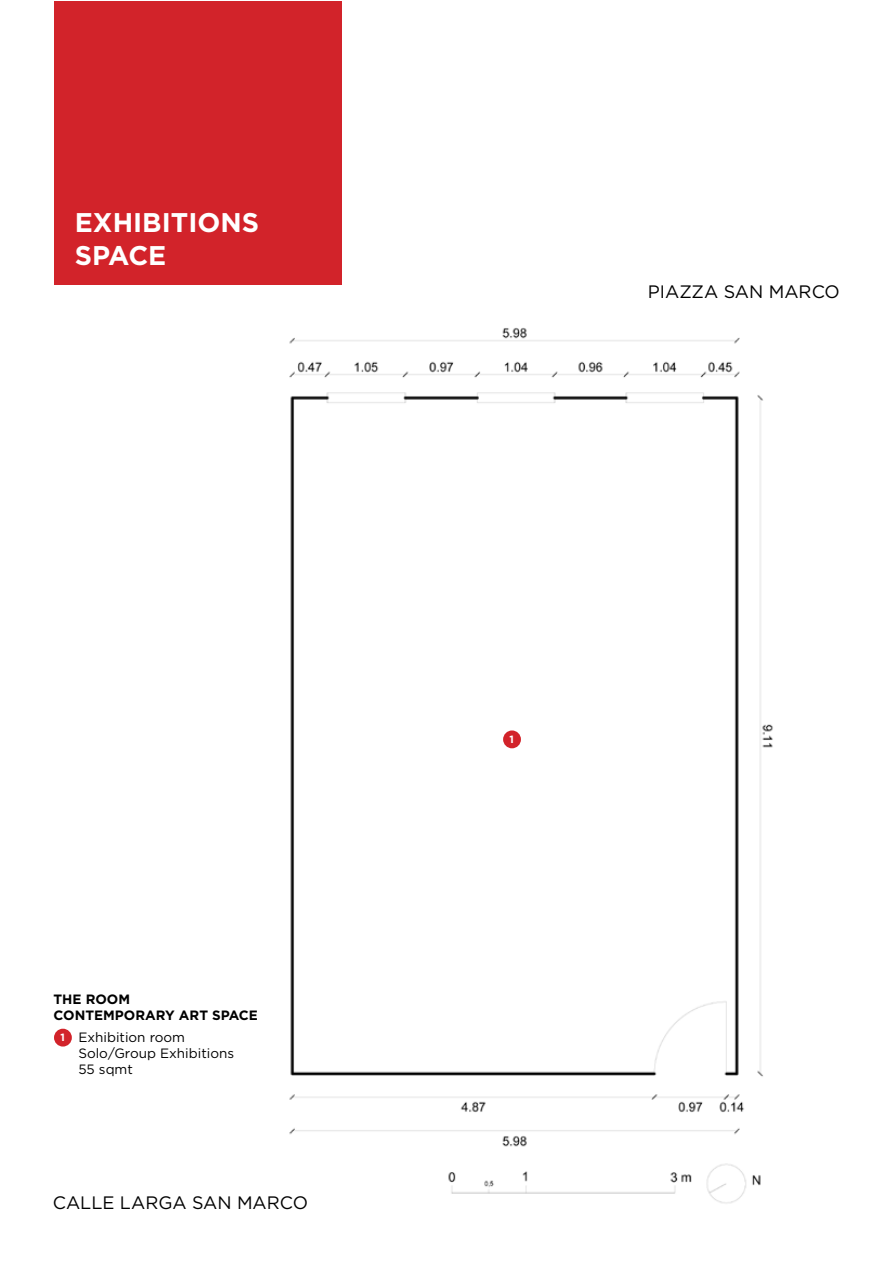
<style>
.page{position:relative;width:893px;height:1263px;background:#fff}
.page>*{position:absolute;margin:0;border:0;box-sizing:border-box;transform-origin:0 0}
.t1{font:700 27px/32.4px "Gotham";color:#fff}
.t2{font:18px "Gotham";color:#000}
.t3{font:13.5px/16.2px "Gotham";color:#000}
.t4{font:700 13.5px/16.2px "Gotham";color:#000}
.t5{font:700 10.5px "Gotham";color:#fff}
</style>
<div class="page">
<img style="left:289px;top:327px;width:484px;height:877px">
<div style="left:54px;top:1px;width:288px;height:283px;background:#d2232a"></div>
<div style="left:54px;top:1029px;width:18px;height:17px;background:#d2232a;border-radius:50%"></div>
<div style="left:503px;top:730px;width:18px;height:18px;background:#d2232a;border-radius:50%"></div>
<h1 class="t1" style="left:75px;top:206px;width:186px">EXHIBITIONS<br>SPACE</h1>
<p class="t4" style="left:54px;top:991px;width:206px">THE ROOM<br>CONTEMPORARY ART SPACE</p>
<p class="t3" style="left:78px;top:1029px;width:157px">Exhibition room<br>Solo/Group Exhibitions<br>55 sqmt</p>
<p class="t5" style="left:60px;top:1031px;width:6px">1</p>
<h2 class="t2" style="left:53px;top:1191px;width:257px">CALLE LARGA SAN MARCO</h2>
<h2 class="t2" style="left:648px;top:280px;width:194px">PIAZZA SAN MARCO</h2>
<p class="t5" style="left:510px;top:733px;width:6px">1</p>
</div>
